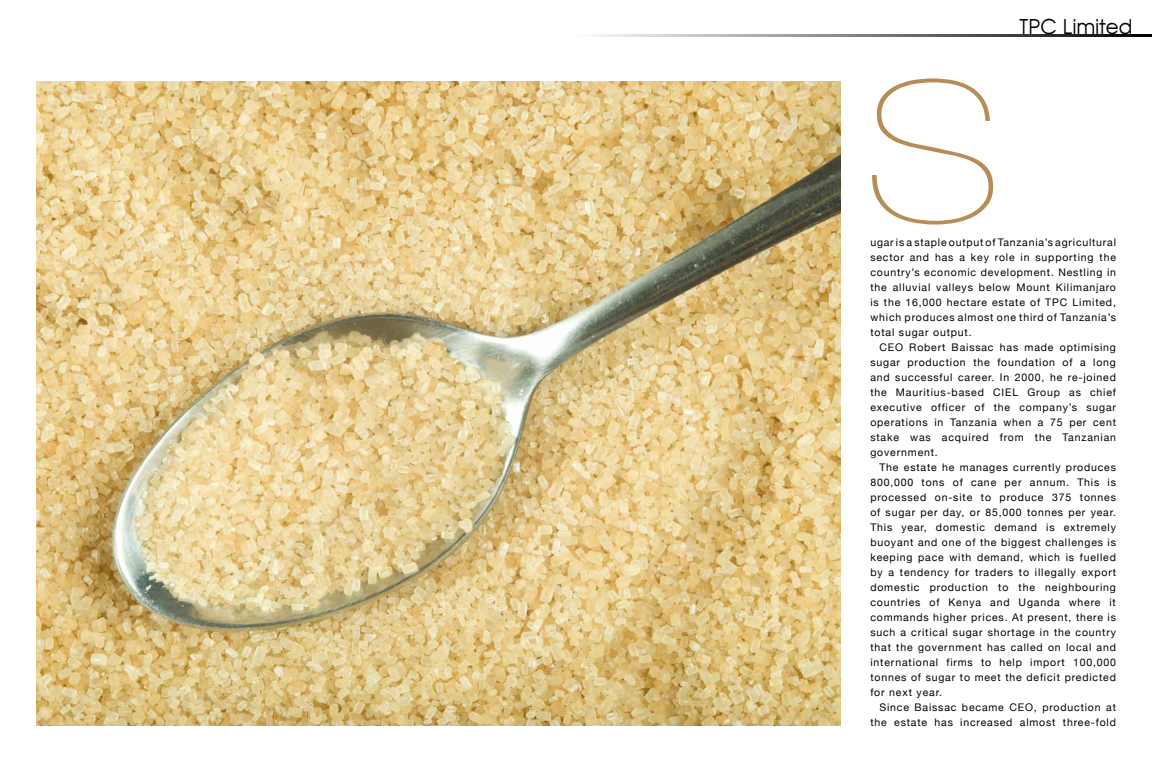
<style>
.page{position:relative;width:1152px;height:783px;background:#fff}
.page>*{position:absolute;margin:0;border:0;box-sizing:border-box;transform-origin:0 0}
.t1{font:200 195.5px "Helvetica Neue";color:#b68d56;scale:1.17 1}
.t2{font:20px "Avante";color:#000}
.t3{font:10.5px/15px "Helvetica Neue";letter-spacing:.08em;color:#000;text-align:justify}
</style>
<div class="page">
<img style="left:36px;top:81px;width:804px;height:645px">
<hr style="left:576px;top:34px;width:576px;height:3px;background:#000">
<h1 class="t1" style="left:864px;top:39px;width:121px">S</h1>
<h2 class="t2" style="left:1020px;top:14px;width:115px">TPC Limited</h2>
<p class="t3" style="left:870px;top:235px;width:247px">ugar is a staple output of Tanzania’s agricultural sector and has a key role in supporting the country’s economic development. Nestling in the alluvial valleys below Mount Kilimanjaro is the 16,000 hectare estate of TPC Limited, which produces almost one third of Tanzania’s total sugar output.</p>
<p class="t3" style="left:870px;top:340px;width:247px;text-indent:9px">CEO Robert Baissac has made optimising sugar production the foundation of a long and successful career. In 2000, he re-joined the Mauritius-based CIEL Group as chief executive officer of the company’s sugar operations in Tanzania when a 75 per cent stake was acquired from the Tanzanian government.</p>
<p class="t3" style="left:870px;top:460px;width:247px;text-indent:9px">The estate he manages currently produces 800,000 tons of cane per annum. This is processed on-site to produce 375 tonnes of sugar per day, or 85,000 tonnes per year.<br>This year, domestic demand is extremely buoyant and one of the biggest challenges is keeping pace with demand, which is fuelled by a tendency for traders to illegally export domestic production to the neighbouring countries of Kenya and Uganda where it commands higher prices. At present, there is such a critical sugar shortage in the country that the government has called on local and international firms to help import 100,000 tonnes of sugar to meet the deficit predicted for next year.</p>
<p class="t3" style="left:870px;top:700px;width:247px;text-align:right">Since Baissac became CEO, production at the estate has increased almost three-fold</p>
</div>
